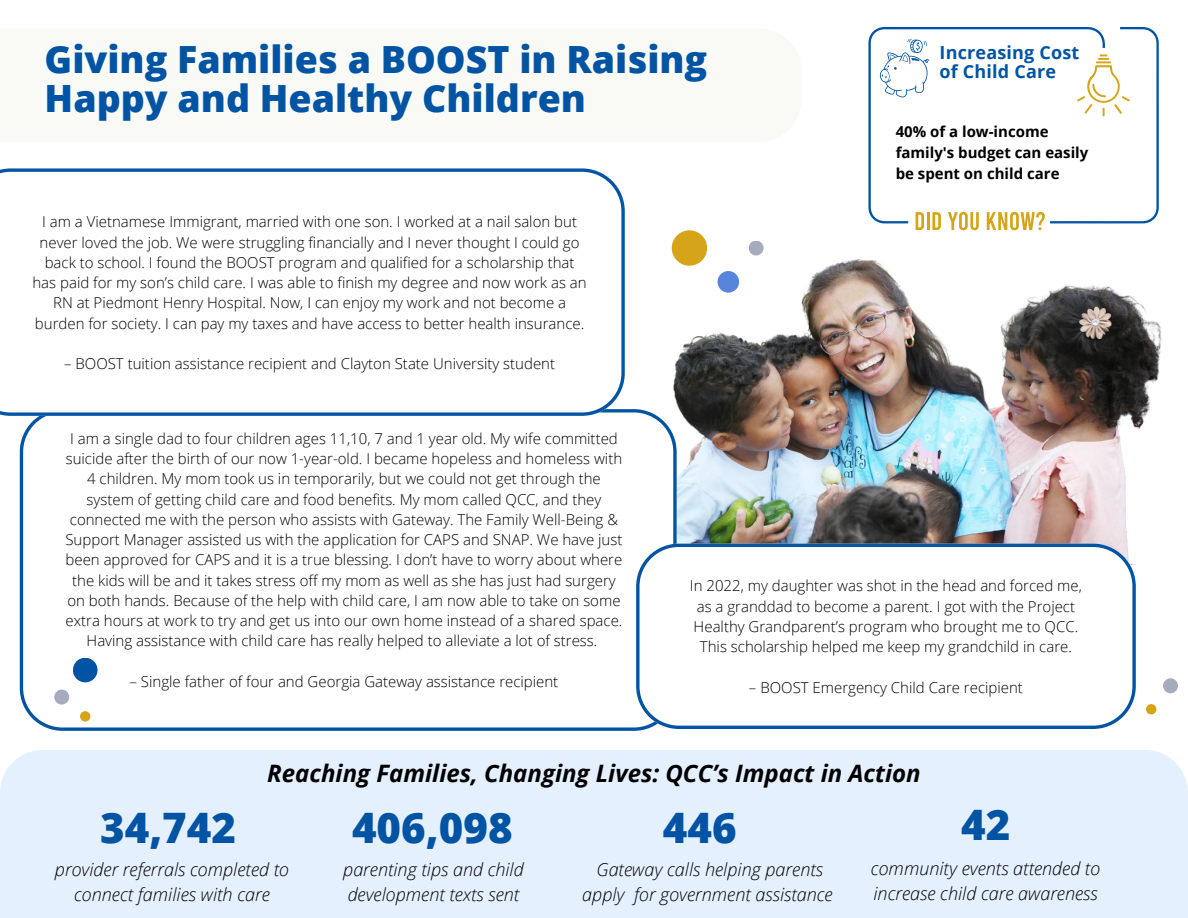
<style>
.page{position:relative;width:1188px;height:918px;background:#fff}
.page>*{position:absolute;margin:0;border:0;box-sizing:border-box;transform-origin:0 0}
.t1{font:800 42px "Open Sans";color:#0054a3}
.t2{font:800 37.5px/39.3px "Open Sans";color:#0054a3}
.t3{font:italic 700 24px "Open Sans";color:#000}
.t4{font:italic 300 18px/24.8px "Open Sans";color:#000;text-align:center}
.t5{font:700 18px/19.2px "Open Sans";letter-spacing:.01em;color:#0054a3}
.t6{font:300 15px/20.2px "Open Sans";color:#000;text-align:center}
.t7{font:700 15px/21.3px "Open Sans";color:#000}
</style>
<div class="page">
<div style="left:0;top:750px;width:1188px;height:168px;background:#e5f0ff"></div>
<img style="left:671px;top:224px;width:491px;height:341px">
<svg style="left:868px;top:27px;width:119px;height:196px"></svg>
<svg style="left:916px;top:212px;width:25px;height:18px"></svg>
<svg style="left:948px;top:212px;width:31px;height:18px"></svg>
<svg style="left:987px;top:27px;width:172px;height:203px"></svg>
<svg style="left:880px;top:39px;width:49px;height:59px"></svg>
<svg style="left:20px;top:409px;width:657px;height:322px"></svg>
<svg style="left:0;top:168px;width:625px;height:248px"></svg>
<svg style="left:636px;top:544px;width:500px;height:185px"></svg>
<div style="left:672px;top:230px;width:35px;height:36px;background:#d5a419;border-radius:50%"></div>
<div style="left:718px;top:271px;width:21px;height:22px;background:#5785db;border-radius:50%"></div>
<div style="left:749px;top:241px;width:15px;height:15px;background:#a6abbd;border-radius:50%"></div>
<div style="left:73px;top:658px;width:25px;height:24px;background:#0054a3;border-radius:50%"></div>
<div style="left:54px;top:690px;width:15px;height:15px;background:#a6abbd;border-radius:50%"></div>
<div style="left:80px;top:711px;width:10px;height:11px;background:#d5a419;border-radius:50%"></div>
<div style="left:1163px;top:678px;width:15px;height:15px;background:#a6abbd;border-radius:50%"></div>
<div style="left:1146px;top:704px;width:10px;height:10px;background:#d5a419;border-radius:50%"></div>
<h2 class="t2" style="left:45px;top:38px;width:664px">Giving Families a BOOST in Raising<br>Happy and Healthy Children</h2>
<p class="t6" style="left:32px;top:211px;width:556px">I am a Vietnamese Immigrant, married with one son. I worked at a nail salon but never loved the job. We were struggling financially and I never thought I could go back to school. I found the BOOST program and qualified for a scholarship that has paid for my son’s child care. I was able to finish my degree and now work as an RN at Piedmont Henry Hospital. Now, I can enjoy my work and not become a burden for society. I can pay my taxes and have access to better health insurance.</p>
<p class="t6" style="left:64px;top:353px;width:493px">– BOOST tuition assistance recipient and Clayton State University student</p>
<p class="t5" style="left:940px;top:43px;width:141px">Increasing Cost of Child Care</p>
<p class="t7" style="left:896px;top:120px;width:194px">40% of a low-income family's budget can easily be spent on child care</p>
<p class="t6" style="left:65px;top:428px;width:559px">I am a single dad to four children ages 11,10, 7 and 1 year old. My wife committed suicide after the birth of our now 1-year-old. I became hopeless and homeless with 4 children. My mom took us in temporarily, but we could not get through the system of getting child care and food benefits. My mom called QCC, and they connected me with the person who assists with Gateway. The Family Well-Being &amp; Support Manager assisted us with the application for CAPS and SNAP. We have just been approved for CAPS and it is a true blessing. I don’t have to worry about where the kids will be and it takes stress off my mom as well as she has just had surgery on both hands. Because of the help with child care, I am now able to take on some extra hours at work to try and get us into our own home instead of a shared space.<br>Having assistance with child care has really helped to alleviate a lot of stress.</p>
<p class="t6" style="left:130px;top:671px;width:430px">– Single father of four and Georgia Gateway assistance recipient</p>
<p class="t6" style="left:690px;top:575px;width:393px">In 2022, my daughter was shot in the head and forced me, as a granddad to become a parent. I got with the Project Healthy Grandparent’s program who brought me to QCC.<br>This scholarship helped me keep my grandchild in care.</p>
<p class="t6" style="left:749px;top:677px;width:275px">– BOOST Emergency Child Care recipient</p>
<h3 class="t3" style="left:267px;top:756px;width:655px">Reaching Families, Changing Lives: QCC’s Impact in Action</h3>
<h1 class="t1" style="left:100px;top:799px;width:137px">34,742</h1>
<p class="t4" style="left:55px;top:856px;width:236px">provider referrals completed to connect families with care</p>
<h1 class="t1" style="left:352px;top:799px;width:162px">406,098</h1>
<p class="t4" style="left:343px;top:856px;width:182px;text-align:left">parenting tips and child development texts sent</p>
<h1 class="t1" style="left:663px;top:799px;width:75px">446</h1>
<p class="t4" style="left:582px;top:856px;width:252px">Gateway calls helping parents apply for government assistance</p>
<h1 class="t1" style="left:961px;top:795px;width:51px">42</h1>
<p class="t4" style="left:871px;top:856px;width:231px;text-align:left">community events attended to increase child care awareness</p>
</div>
